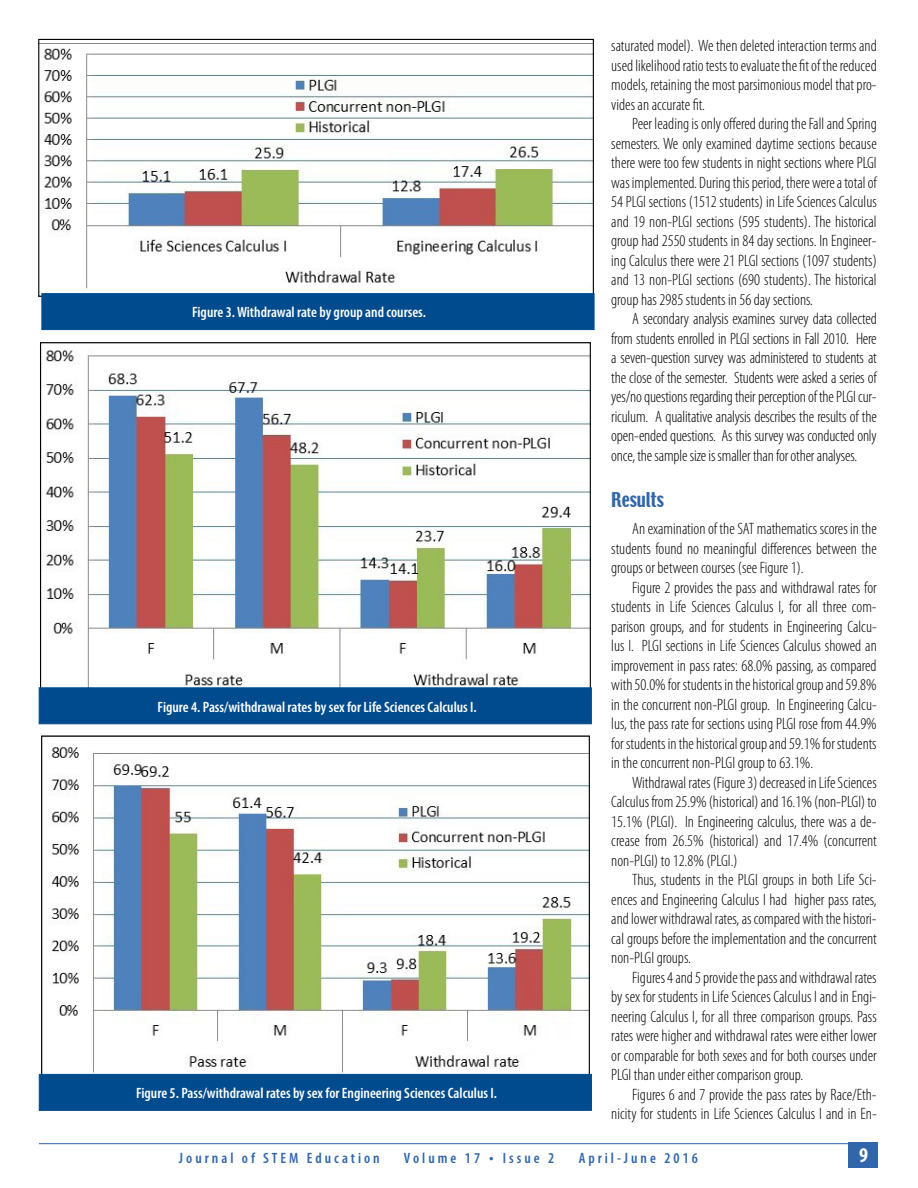
<style>
.page{position:relative;width:918px;height:1188px;background:#fff}
.page>*{position:absolute;margin:0;border:0;box-sizing:border-box;transform-origin:0 0}
.t1{font:700 condensed 21px "Myriad Pro";color:#fff}
.t2{font:18px "Techno";color:#3166aa}
.t3{font:300 condensed 16.5px/19.5px "Myriad Pro";color:#000;text-align:justify}
.t4{font:600 condensed 15px "Myriad Pro";color:#fff}
.t5{font:600 condensed 15px "Myriad Pro";letter-spacing:.2em;color:#3166aa}
.s1{font-size:16.5px}
</style>
<div class="page">
<hr style="left:39px;top:1143px;width:816px;height:1px;background:#3166aa">
<div style="left:848px;top:1143px;width:30px;height:25px;background:#3166aa"></div>
<img style="left:43px;top:44px;width:549px;height:245px">
<div style="left:41px;top:293px;width:553px;height:37px;background:#004b8d;border:1px solid #004b8d"></div>
<img style="left:42px;top:350px;width:547px;height:337px">
<div style="left:39px;top:687px;width:553px;height:37px;background:#004b8d;border:1px solid #004b8d"></div>
<img style="left:43px;top:747px;width:545px;height:327px">
<div style="left:39px;top:1074px;width:553px;height:37px;background:#004b8d;border:1px solid #004b8d"></div>
<p class="t4" style="left:192px;top:302px;width:235px">Figure 3. Withdrawal rate by group and courses.</p>
<p class="t4" style="left:158px;top:697px;width:321px">Figure 4. Pass/withdrawal rates by sex for Life Sciences Calculus I.</p>
<p class="t4" style="left:136px;top:1084px;width:362px">Figure 5. Pass/withdrawal rates by sex for Engineering Sciences Calculus I.</p>
<p class="t3" style="left:611px;top:36px;width:267px">saturated model). We then deleted interaction terms and used likelihood ratio tests to evaluate the fit of the reduced models, retaining the most parsimonious model that pro&shy;vides an accurate fit.</p>
<p class="t3" style="left:611px;top:114px;width:267px;text-indent:21px">Peer leading is only offered during the Fall and Spring semesters. We only examined daytime sections because there were too few students in night sections where PLGI was implemented. During this period, there were a total of 54 PLGI sections (1512 students) in Life Sciences Calculus and 19 non-PLGI sections (595 students). The historical group had 2550 students in 84 day sections. In Engineer&shy;ing Calculus there were 21 PLGI sections (1097 students) and 13 non-PLGI sections (690 students). The historical group has 2985 students in 56 day sections.</p>
<p class="t3" style="left:611px;top:309px;width:267px;text-indent:21px">A secondary analysis examines survey data collected from students enrolled in PLGI sections in Fall 2010. Here a seven-question survey was administered to students at the close of the semester. Students were asked a series of yes/no questions regarding their perception of the PLGI cur&shy;riculum. A qualitative analysis describes the results of the open-ended questions. As this survey was conducted only once, the sample size is smaller than for other analyses.</p>
<p class="t2" style="left:611px;top:488px;width:54px">Results</p>
<p class="t3" style="left:611px;top:519px;width:267px;text-indent:21px">An examination of the SAT mathematics scores in the students found no meaningful differences between the groups or between courses (see Figure 1).</p>
<p class="t3" style="left:611px;top:577px;width:267px;text-indent:21px">Figure 2 provides the pass and withdrawal rates for students in Life Sciences Calculus I, for all three com&shy;parison groups, and for students in Engineering Calcu&shy;lus I. PLGI sections in Life Sciences Calculus showed an improvement in pass rates: 68.0% passing, as compared with 50.0% for students in the historical group and 59.8% in the concurrent non-PLGI group. In Engineering Calcu&shy;lus, the pass rate for sections using PLGI rose from 44.9% for students in the historical group and 59.1% for students in the concurrent non-PLGI group to 63.1%.</p>
<p class="t3" style="left:611px;top:773px;width:267px;text-indent:21px">Withdrawal rates (Figure 3) decreased in Life Sciences Calculus from 25.9% (historical) and 16.1% (non-PLGI) to 15.1% (PLGI). In Engineering calculus, there was a de&shy;crease from 26.5% (historical) and 17.4% (concurrent non-PLGI) to 12.8% (PLGI.)</p>
<p class="t3" style="left:611px;top:870px;width:267px;text-indent:21px">Thus, students in the PLGI groups in both Life Sci&shy;ences and Engineering Calculus I had higher pass rates, and lower withdrawal rates, as compared with the histori&shy;cal groups before the implementation and the concurrent non-PLGI groups.</p>
<p class="t3" style="left:611px;top:968px;width:267px;text-indent:21px">Figures 4 and 5 provide the pass and withdrawal rates by sex for students in Life Sciences Calculus I and in Engi&shy;neering Calculus I, for all three comparison groups. Pass rates were higher and withdrawal rates were either lower or comparable for both sexes and for both courses under PLGI than under either comparison group.</p>
<p class="t3" style="left:611px;top:1085px;width:267px;text-align:right">Figures 6 and 7 provide the pass rates by Race/Eth&shy;nicity for students in Life Sciences Calculus I and in En-</p>
<p class="t5" style="left:179px;top:1149px;width:202px">Journal of STEM Education</p>
<p class="t5" style="left:404px;top:1149px;width:152px">Volume 17 <span class="s1">•</span> Issue 2</p>
<p class="t5" style="left:579px;top:1149px;width:121px">April-June 2016</p>
<p class="t1" style="left:859px;top:1142px;width:10px">9</p>
</div>
